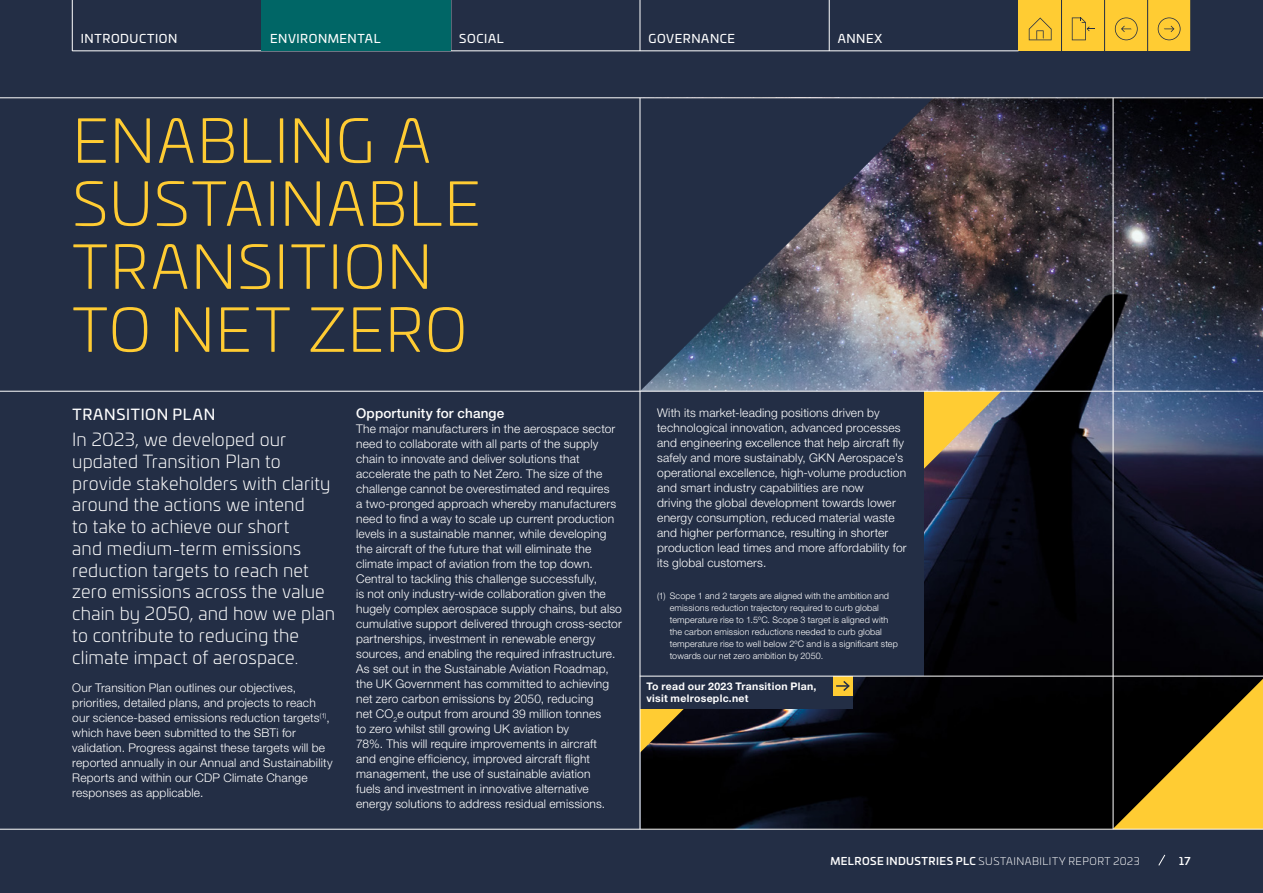
<style>
.page{position:relative;width:1263px;height:893px;background:#232e45}
.page>*{position:absolute;margin:0;border:0;box-sizing:border-box;transform-origin:0 0}
.t1{font:300 60px/63px "Univia Pro";letter-spacing:.025em;color:#fc3}
.t2{font:300 18px/21.8px "Univia Pro";letter-spacing:.01em;color:#fff}
.t3{font:15px "Univia Pro";letter-spacing:.05em;color:#fff}
.t4{font:500 13.5px "Helvetica Neue LT Std";letter-spacing:.01em;color:#fff}
.t5{font:300 12px/15px "Helvetica Neue LT Std";letter-spacing:.015em;color:#fff}
.t6{font:12px "Univia Pro";letter-spacing:.045em;color:#fff}
.t7{font:700 10.5px/12px "Helvetica Neue LT Std";letter-spacing:.025em;color:#fff}
.t8{font:300 10.5px "Univia Pro";letter-spacing:.045em;color:#fff}
.t9{font:500 10.5px "Univia Pro";color:#fff}
.t10{font:300 9px/12px "Helvetica Neue LT Std";letter-spacing:.015em;color:#fff}
.s1{font-weight:500}
</style>
<div class="page">
<img style="left:641px;top:99px;width:622px;height:730px">
<svg style="left:1112px;top:679px;width:151px;height:150px;background:#7f671c"></svg>
<img style="left:641px;top:99px;width:292px;height:292px">
<svg style="left:641px;top:392px;width:360px;height:361px;background:#272421"></svg>
<div style="left:640px;top:391px;width:284px;height:285px;background:#232e45"></div>
<div style="left:640px;top:676px;width:213px;height:33px;background:#232e45"></div>
<div style="left:833px;top:676px;width:20px;height:19px;background:#fc3"></div>
<svg style="left:836px;top:681px;width:14px;height:10px"></svg>
<hr style="left:0;top:829px;width:1263px;height:1px;background:#fff">
<hr style="left:0;top:98px;width:1263px;height:1px;background:#fff">
<hr style="left:0;top:391px;width:1263px;height:1px;background:#fff">
<hr style="left:640px;top:98px;width:1px;height:731px;background:#fff">
<hr style="left:1113px;top:98px;width:1px;height:731px;background:#fff">
<hr style="left:640px;top:676px;width:623px;height:1px;background:#fff">
<div style="left:1061px;top:0;width:43px;height:51px;background:#fc3"></div>
<div style="left:1018px;top:0;width:43px;height:51px;background:#fc3"></div>
<div style="left:1104px;top:0;width:44px;height:51px;background:#fc3"></div>
<div style="left:1148px;top:0;width:43px;height:51px;background:#fc3"></div>
<svg style="left:1158px;top:17px;width:22px;height:23px"></svg>
<svg style="left:1029px;top:18px;width:22px;height:22px"></svg>
<svg style="left:1072px;top:17px;width:22px;height:23px"></svg>
<svg style="left:1115px;top:17px;width:23px;height:23px"></svg>
<svg style="left:1158px;top:854px;width:8px;height:12px"></svg>
<hr style="left:72px;top:51px;width:946px;height:1px;background:#fff">
<hr style="left:1061px;top:0;width:1px;height:51px;background:#232e45">
<hr style="left:72px;top:0;width:1px;height:51px;background:#fff">
<hr style="left:640px;top:0;width:1px;height:51px;background:#fff">
<hr style="left:829px;top:0;width:1px;height:51px;background:#fff">
<hr style="left:1104px;top:0;width:1px;height:51px;background:#232e45">
<hr style="left:1147px;top:0;width:1px;height:51px;background:#232e45">
<hr style="left:1190px;top:0;width:1px;height:51px;background:#232e45">
<div style="left:261px;top:0;width:190px;height:51px;background:#066"></div>
<p class="t6" style="left:81px;top:29px;width:98px">INTRODUCTION</p>
<p class="t6" style="left:270px;top:29px;width:112px">ENVIRONMENTAL</p>
<p class="t6" style="left:459px;top:29px;width:46px">SOCIAL</p>
<p class="t6" style="left:648px;top:29px;width:88px">GOVERNANCE</p>
<p class="t6" style="left:838px;top:29px;width:46px">ANNEX</p>
<h1 class="t1" style="left:73px;top:107px;width:410px">ENABLING A<br>SUSTAINABLE<br>TRANSITION<br>TO NET ZERO</h1>
<p class="t3" style="left:72px;top:403px;width:144px">TRANSITION PLAN</p>
<p class="t2" style="left:72px;top:428px;width:264px">In 2023, we developed our updated Transition Plan to provide stakeholders with clarity around the actions we intend<br>to take to achieve our short<br>and medium‑term emissions reduction targets to reach net zero emissions across the value chain by 2050, and how we plan to contribute to reducing the climate impact of aerospace.</p>
<p class="t5" style="left:72px;top:679px;width:262px">Our Transition Plan outlines our objectives, priorities, detailed plans, and projects to reach our science‑based emissions reduction targets<sup>(1)</sup>, which have been submitted to the SBTi for validation. Progress against these targets will be reported annually in our Annual and Sustainability Reports and within our CDP Climate Change responses as applicable.</p>
<p class="t4" style="left:356px;top:405px;width:150px">Opportunity for change</p>
<p class="t5" style="left:356px;top:421px;width:267px">The major manufacturers in the aerospace sector need to collaborate with all parts of the supply chain to innovate and deliver solutions that accelerate the path to Net Zero. The size of the challenge cannot be overestimated and requires<br>a two‑pronged approach whereby manufacturers need to find a way to scale up current production levels in a sustainable manner, while developing the aircraft of the future that will eliminate the climate impact of aviation from the top down.<br>Central to tackling this challenge successfully,<br>is not only industry‑wide collaboration given the hugely complex aerospace supply chains, but also cumulative support delivered through cross‑sector partnerships, investment in renewable energy sources, and enabling the required infrastructure.<br>As set out in the Sustainable Aviation Roadmap, the UK Government has committed to achieving net zero carbon emissions by 2050, reducing<br>net CO<sub>2</sub>e output from around 39 million tonnes<br>to zero whilst still growing UK aviation by<br>78%. This will require improvements in aircraft<br>and engine efficiency, improved aircraft flight management, the use of sustainable aviation<br>fuels and investment in innovative alternative energy solutions to address residual emissions.</p>
<p class="t5" style="left:657px;top:405px;width:251px">With its market‑leading positions driven by technological innovation, advanced processes and engineering excellence that help aircraft fly safely and more sustainably, GKN Aerospace’s operational excellence, high‑volume production and smart industry capabilities are now<br>driving the global development towards lower energy consumption, reduced material waste and higher performance, resulting in shorter production lead times and more affordability for its global customers.</p>
<p class="t10" style="left:670px;top:589px;width:230px;text-indent:-13px">(1) Scope 1 and 2 targets are aligned with the ambition and emissions reduction trajectory required to curb global temperature rise to 1.5ºC. Scope 3 target is aligned with the carbon emission reductions needed to curb global temperature rise to well below 2ºC and is a significant step towards our net zero ambition by 2050.</p>
<p class="t7" style="left:646px;top:680px;width:172px">To read our 2023 Transition Plan, visit melroseplc.net</p>
<p class="t8" style="left:830px;top:854px;width:311px"><span class="s1">MELROSE INDUSTRIES PLC</span> SUSTAINABILITY REPORT 2023</p>
<p class="t9" style="left:1179px;top:853px;width:13px">17</p>
</div>
